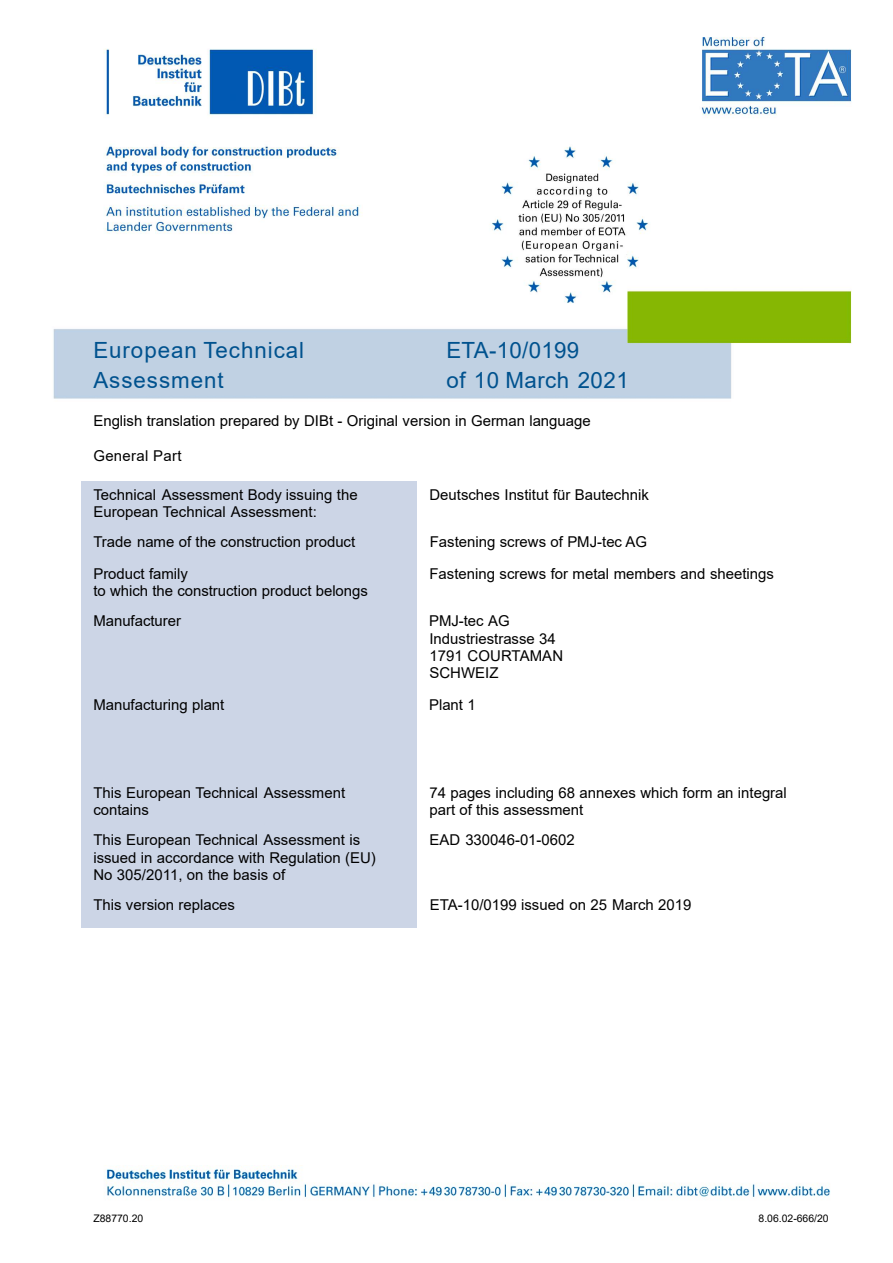
<style>
.page{position:relative;width:893px;height:1263px;background:#fff}
.page>*{position:absolute;margin:0;border:0;box-sizing:border-box;transform-origin:0 0}
.t1{font:22.35px/30px "Arial";letter-spacing:.04em;color:#00528e}
.t2{font:15px/17.2px "Arial";color:#000}
.t3{font:15px "Arial";letter-spacing:.02em;color:#000}
.t4{font:10.5px "Arial";color:#000}
</style>
<div class="page">
<img style="left:105px;top:1165px;width:726px;height:35px">
<img style="left:53px;top:36px;width:799px;height:363px">
<div style="left:81px;top:482px;width:336px;height:47px;background:#ccd5e6"></div>
<div style="left:81px;top:521px;width:336px;height:40px;background:#ccd5e6"></div>
<div style="left:81px;top:552px;width:336px;height:56px;background:#ccd5e6"></div>
<div style="left:81px;top:600px;width:336px;height:92px;background:#ccd5e6"></div>
<div style="left:81px;top:683px;width:336px;height:97px;background:#ccd5e6"></div>
<div style="left:81px;top:771px;width:336px;height:56px;background:#ccd5e6"></div>
<div style="left:81px;top:819px;width:336px;height:73px;background:#ccd5e6"></div>
<div style="left:81px;top:883px;width:336px;height:45px;background:#ccd5e6"></div>
<h1 class="t1" style="left:93px;top:337px;width:212px">European Technical<br>Assessment</h1>
<h1 class="t1" style="left:446px;top:337px;width:184px">ETA-10/0199<br>of 10 March 2021</h1>
<p class="t2" style="left:93px;top:414px;width:499px">English translation prepared by DIBt - Original version in German language</p>
<p class="t3" style="left:93px;top:450px;width:90px">General Part</p>
<p class="t2" style="left:93px;top:487px;width:266px">Technical Assessment Body issuing the<br>European Technical Assessment:</p>
<p class="t2" style="left:429px;top:487px;width:221px">Deutsches Institut für Bautechnik</p>
<p class="t2" style="left:93px;top:535px;width:263px">Trade name of the construction product</p>
<p class="t2" style="left:430px;top:535px;width:219px">Fastening screws of PMJ-tec AG</p>
<p class="t2" style="left:93px;top:567px;width:276px">Product family<br>to which the construction product belongs</p>
<p class="t2" style="left:429px;top:567px;width:346px">Fastening screws for metal members and sheetings</p>
<p class="t2" style="left:93px;top:614px;width:89px">Manufacturer</p>
<p class="t2" style="left:429px;top:614px;width:136px">PMJ-tec AG<br>Industriestrasse 34<br>1791 COURTAMAN<br>SCHWEIZ</p>
<p class="t2" style="left:93px;top:697px;width:132px">Manufacturing plant</p>
<p class="t2" style="left:429px;top:697px;width:48px">Plant 1</p>
<p class="t2" style="left:93px;top:785px;width:253px">This European Technical Assessment contains</p>
<p class="t2" style="left:429px;top:785px;width:359px">74 pages including 68 annexes which form an integral part of this assessment</p>
<p class="t2" style="left:93px;top:833px;width:284px">This European Technical Assessment is issued in accordance with Regulation (EU)<br>No 305/2011, on the basis of</p>
<p class="t2" style="left:429px;top:833px;width:147px">EAD 330046-01-0602</p>
<p class="t2" style="left:93px;top:898px;width:143px">This version replaces</p>
<p class="t2" style="left:430px;top:898px;width:263px">ETA-10/0199 issued on 25 March 2019</p>
<p class="t4" style="left:93px;top:1214px;width:51px">Z88770.20</p>
<p class="t4" style="left:759px;top:1214px;width:72px">8.06.02-666/20</p>
</div>
